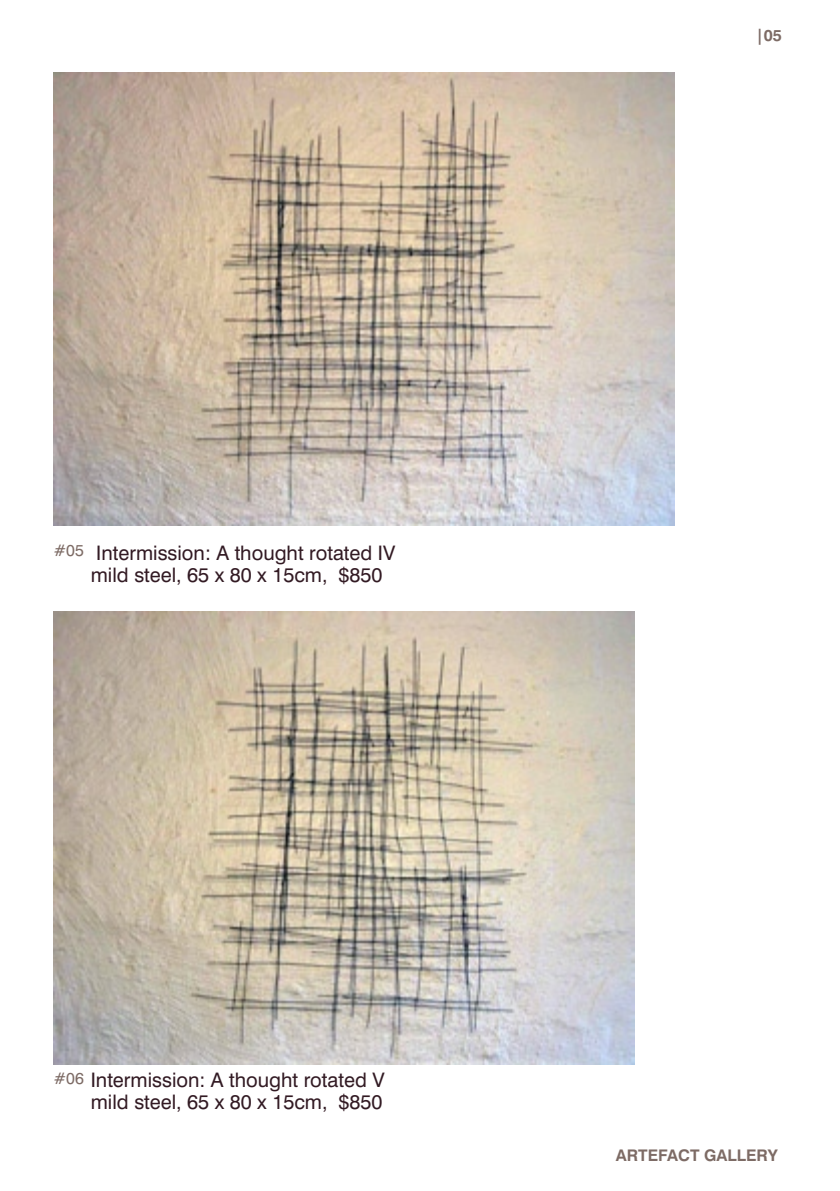
<style>
.page{position:relative;width:840px;height:1191px;background:#fff}
.page>*{position:absolute;margin:0;border:0;box-sizing:border-box;transform-origin:0 0}
.t1{font:20px/22px "Swiss 721 BT";color:#321a23}
.t2{font:700 16px "Swiss 721 BT";color:#7d6b65}
.t3{font:16px "Swiss 721 BT";color:#7d6b65}
</style>
<div class="page">
<img style="left:54px;top:72px;width:620px;height:454px">
<img style="left:54px;top:611px;width:580px;height:454px">
<p class="t3" style="left:54px;top:541px;width:31px">#05</p>
<p class="t1" style="left:91px;top:541px;width:306px">Intermission: A thought rotated IV mild steel, 65 x 80 x 15cm, $850</p>
<p class="t3" style="left:54px;top:1068px;width:31px">#06</p>
<p class="t1" style="left:91px;top:1068px;width:295px">Intermission: A thought rotated V mild steel, 65 x 80 x 15cm, $850</p>
<p class="t2" style="left:755px;top:26px;width:28px">|05</p>
<p class="t2" style="left:615px;top:1145px;width:163px">ARTEFACT GALLERY</p>
</div>
